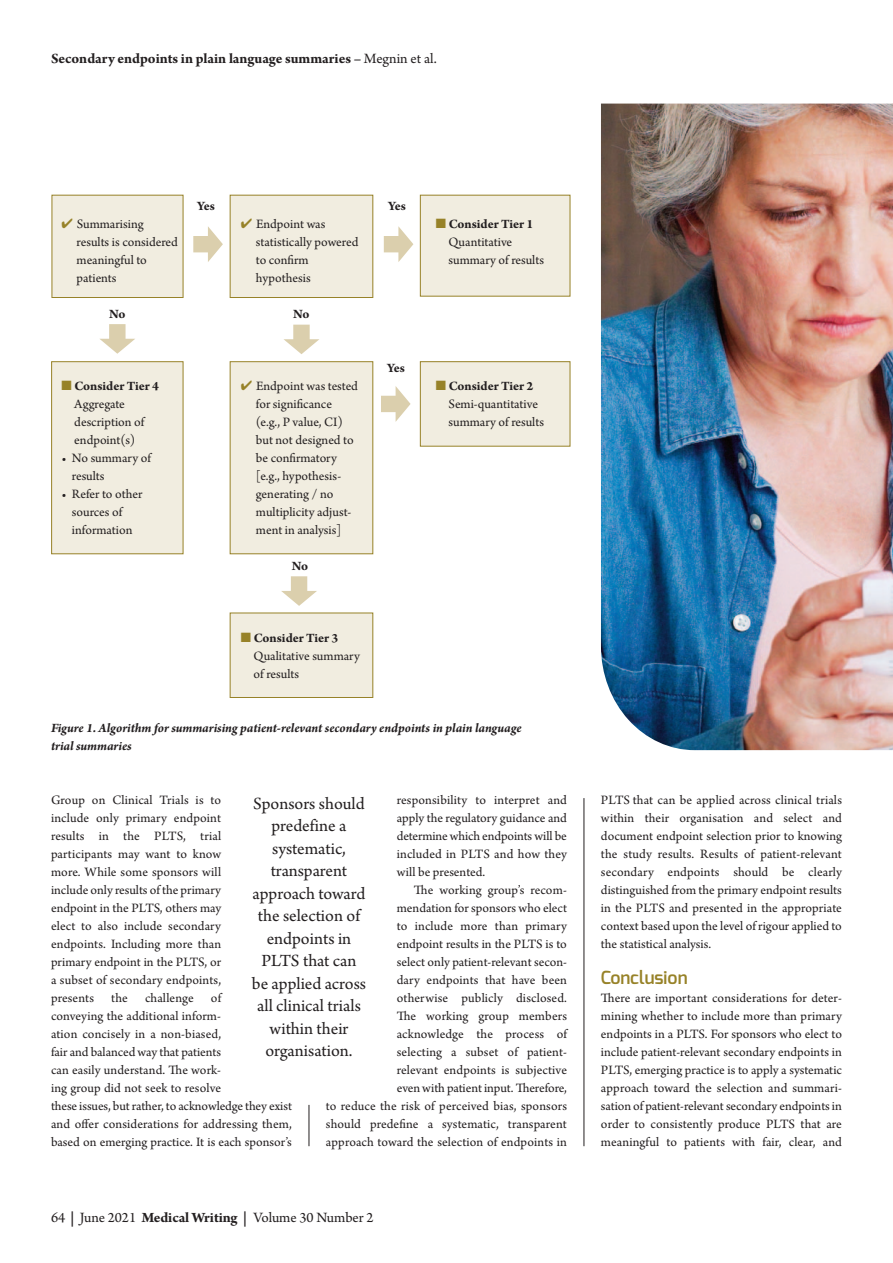
<style>
.page{position:relative;width:893px;height:1263px;background:#fff}
.page>*{position:absolute;margin:0;border:0;box-sizing:border-box;transform-origin:0 0}
.t1{font:18px/22.5px "Arno Pro";color:#231f20;text-align:center}
.t2{font:600 18px "Exo";color:#978228}
.t3{font:700 15px "Arno Pro";color:#231f20}
.t4{font:15px "Arno Pro";letter-spacing:-.005em;color:#231f20}
.t5{font:13.5px/18px "Arno Pro";color:#231f20}
.t6{font:italic 700 13.5px/18px "Arno Pro";color:#231f20}
.t7{font:700 13.5px "Arno Pro";letter-spacing:-.02em;color:#231f20}
.s1{font-weight:400}
.s2{color:#978228}
.s3{font-weight:700}
</style>
<div class="page">
<img style="left:601px;top:104px;width:263px;height:646px">
<hr style="left:584px;top:798px;width:1px;height:348px;background:#231f20">
<hr style="left:309px;top:1105px;width:1px;height:41px;background:#231f20">
<div style="left:52px;top:195px;width:131px;height:102px;background:#f1ede0"></div>
<div style="left:230px;top:195px;width:143px;height:102px;background:#f1ede0"></div>
<div style="left:420px;top:195px;width:150px;height:101px;background:#f1ede0"></div>
<div style="left:420px;top:362px;width:150px;height:84px;background:#f1ede0"></div>
<div style="left:420px;top:361px;width:150px;height:85px;border:1px solid #978228"></div>
<div style="left:230px;top:362px;width:143px;height:192px;background:#f1ede0"></div>
<div style="left:230px;top:361px;width:143px;height:193px;border:1px solid #978228"></div>
<div style="left:230px;top:613px;width:143px;height:84px;background:#f1ede0"></div>
<div style="left:230px;top:613px;width:143px;height:85px;border:1px solid #978228"></div>
<div style="left:52px;top:362px;width:131px;height:192px;background:#f1ede0"></div>
<div style="left:51px;top:361px;width:132px;height:193px;border:1px solid #978228"></div>
<svg style="left:381px;top:386px;width:30px;height:36px"></svg>
<svg style="left:284px;top:325px;width:35px;height:29px"></svg>
<svg style="left:281px;top:576px;width:36px;height:30px"></svg>
<svg style="left:100px;top:324px;width:35px;height:30px"></svg>
<svg style="left:193px;top:226px;width:30px;height:36px"></svg>
<svg style="left:384px;top:226px;width:29px;height:36px"></svg>
<img style="left:864px;top:103px;width:29px;height:648px">
<p class="t3" style="left:51px;top:53px;width:387px">Secondary endpoints in plain language summaries – <span class="s1">Megnin et al.</span></p>
<p class="t7" style="left:197px;top:201px;width:19px">Yes</p>
<p class="t7" style="left:388px;top:201px;width:19px">Yes</p>
<p class="t5" style="left:77px;top:216px;width:103px;text-indent:-15px"><span class="s2">✔</span> Summarising results is considered meaningful to patients</p>
<p class="t5" style="left:256px;top:216px;width:104px;text-indent:-15px"><span class="s2">✔</span> Endpoint was statistically powered to confirm hypothesis</p>
<p class="t5" style="left:449px;top:216px;width:97px;text-indent:-13px"><span class="s2">■</span> <span class="s3">Consider Tier 1<br></span>Quantitative summary of results</p>
<p class="t7" style="left:109px;top:309px;width:18px">No</p>
<p class="t7" style="left:293px;top:309px;width:18px">No</p>
<p class="t7" style="left:387px;top:363px;width:19px">Yes</p>
<p class="t5" style="left:74px;top:378px;width:86px;text-indent:-13px"><span class="s2">■</span> <span class="s3">Consider Tier 4<br></span>Aggregate description of endpoint(s)</p>
<p class="t5" style="left:72px;top:450px;width:81px;text-indent:-10px">• No summary of results</p>
<p class="t5" style="left:72px;top:486px;width:72px;text-indent:-10px">• Refer to other sources of information</p>
<p class="t5" style="left:256px;top:378px;width:104px;text-indent:-15px"><span class="s2">✔</span> Endpoint was tested for significance (e.g., P value, CI) but not designed to be confirmatory [e.g., hypothesis&shy;generat ing / no multiplicity adjust - ment in analysis]</p>
<p class="t5" style="left:449px;top:378px;width:97px;text-indent:-13px"><span class="s2">■</span> <span class="s3">Consider Tier 2<br></span>Semi-quantitative summary of results</p>
<p class="t7" style="left:292px;top:561px;width:18px">No</p>
<p class="t5" style="left:254px;top:630px;width:108px;text-indent:-13px"><span class="s2">■</span> <span class="s3">Consider Tier 3<br></span>Qualitative summary of results</p>
<p class="t6" style="left:51px;top:720px;width:472px">Figure 1. Algorithm for summarising patient-relevant secondary endpoints in plain language trial summaries</p>
<p class="t5" style="left:51px;top:792px;width:172px;text-align:justify">Group on Clinical Trials is to include only primary endpoint results in the PLTS, trial participants may want to know more. While some sponsors will include only results of the primary endpoint in the PLTS, others may elect to also include secondary endpoints. Including more than primary endpoint in the PLTS, or a subset of secondary endpoints, pre sents</p>
<p class="t5" style="left:397px;top:792px;width:172px;text-align:justify">responsibility to interpret and apply the regu latory guidance and deter mine which endpoints will be included in PLTS and how they will be presented.</p>
<p class="t5" style="left:326px;top:882px;width:243px;text-align:right">The working group’s recom -<br>mendation for sponsors who elect<br>to include more than primary<br>endpoint results in the PLTS is to<br>select only patient-relevant secon -<br>dary endpoints that have been<br>otherwise publicly disclosed.<br>The working group members<br>acknowledge the process of<br>selecting a subset of patient-<br>relevant end points is subjective<br>even with patient input. Therefore,<br>to reduce the risk of perceived bias, sponsors should predefine a systematic, transparent approach toward the selection of endpoints in</p>
<p class="t1" style="left:252px;top:794px;width:116px">Sponsors should predefine a systematic, transparent approach toward the selection of endpoints in<br>PLTS that can be applied across all clinical trials within their organisation.</p>
<p class="t5" style="left:51px;top:990px;width:242px;text-indent:160px">of<br>conveying the additional inform -<br>ation concisely in a non-biased,<br>fair and bal anced way that pati ents<br>can easily understand. The work -<br>ing group did not seek to resolve<br>these issues, but rather, to ack nowledge they exist and offer considerations for addressing them, based on emerging practice. It is each sponsor’s</p>
<p class="t5" style="left:111px;top:990px;width:18px">the</p>
<p class="t5" style="left:145px;top:990px;width:50px">challenge</p>
<p class="t4" style="left:51px;top:1212px;width:324px">64 <span class="s3">|</span> June 2021 <span class="s3">Medical Writing |</span> Volume 30 Number 2</p>
<p class="t5" style="left:601px;top:792px;width:243px;text-align:justify">PLTS that can be applied across clinical trials within their organisation and select and document endpoint selection prior to knowing the study results. Results of patient-relevant secondary endpoints should be clearly distinguished from the primary endpoint results in the PLTS and presented in the appropriate context based upon the level of rigour applied to the statistical analysis.</p>
<p class="t2" style="left:601px;top:970px;width:88px">Conclusion</p>
<p class="t5" style="left:601px;top:990px;width:243px;text-align:justify">There are important considerations for deter - mining whether to include more than primary endpoints in a PLTS. For sponsors who elect to include patient-relevant secondary endpoints in PLTS, emerging practice is to apply a systematic approach toward the selection and summari - sation of patient-relevant secondary endpoints in order to consistently produce PLTS that are meaningful to patients with fair, clear, and</p>
</div>
